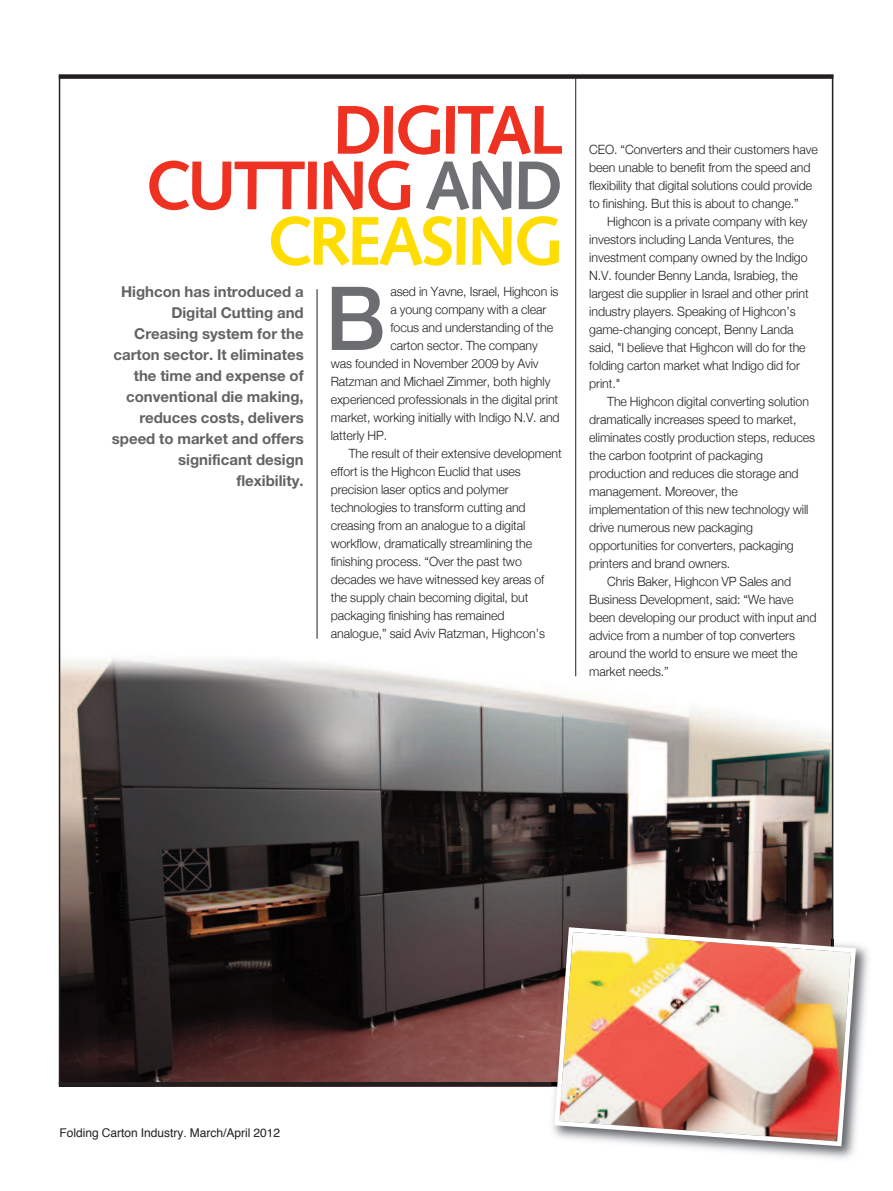
<style>
.page{position:relative;width:893px;height:1191px;background:#fff}
.page>*{position:absolute;margin:0;border:0;box-sizing:border-box;transform-origin:0 0}
.t1{font:500 88.35px "Helvetica Neue";color:#6c6d70}
.t2{font:700 68.85px/55.5px "Syntax";letter-spacing:-.05em;color:#ef3122;text-align:right}
.t3{font:700 15px/21px "Helvetica Neue";color:#636366;text-align:right}
.t4{font:300 12.75px/18px "Helvetica Neue";letter-spacing:-.005em;color:#231f20}
.t5{font:12px "Helvetica";color:#231f20}
.s1{color:#6f7073}
.s2{color:#ffdd01}
</style>
<div class="page">
<img style="left:60px;top:653px;width:772px;height:429px">
<div style="left:59px;top:74px;width:774px;height:5px;background:#231f20"></div>
<hr style="left:59px;top:1082px;width:774px;height:4px;background:#231f20">
<hr style="left:832px;top:75px;width:1px;height:1009px;background:#231f20">
<hr style="left:59px;top:75px;width:1px;height:1009px;background:#231f20">
<hr style="left:575px;top:79px;width:1px;height:597px;background:#231f20">
<hr style="left:317px;top:289px;width:1px;height:349px;background:#231f20">
<img style="left:547px;top:939px;width:322px;height:220px">
<img style="left:551px;top:919px;width:281px;height:164px">
<img style="left:552px;top:925px;width:306px;height:223px">
<h2 class="t2" style="left:144px;top:108px;width:420px">DIGITAL<br>CUTTING <span class="s1">AND<br></span><span class="s2">CREASING</span></h2>
<p class="t3" style="left:112px;top:282px;width:193px">Highcon has introduced a<br>Digital Cutting and<br>Creasing system for the carton sector. It eliminates the time and expense of conventional die making, reduces costs, delivers speed to market and offers significant design flexibility.</p>
<h1 class="t1" style="left:325px;top:287px;width:62px">B</h1>
<p class="t4" style="left:390px;top:282px;width:170px">ased in Yavne, Israel, Highcon is</p>
<p class="t4" style="left:390px;top:300px;width:157px">a young company with a clear</p>
<p class="t4" style="left:390px;top:318px;width:164px">focus and understanding of the</p>
<p class="t4" style="left:390px;top:336px;width:149px">carton sector. The company</p>
<p class="t4" style="left:331px;top:354px;width:209px">was founded in November 2009 by Aviv</p>
<p class="t4" style="left:331px;top:372px;width:221px">Ratzman and Michael Zimmer, both highly</p>
<p class="t4" style="left:331px;top:390px;width:229px">experienced professionals in the digital print</p>
<p class="t4" style="left:331px;top:408px;width:230px">market, working initially with Indigo N.V. and</p>
<p class="t4" style="left:331px;top:426px;width:58px">latterly HP.</p>
<p class="t4" style="left:349px;top:444px;width:214px">The result of their extensive development</p>
<p class="t4" style="left:331px;top:462px;width:192px">effort is the Highcon Euclid that uses</p>
<p class="t4" style="left:331px;top:480px;width:180px">precision laser optics and polymer</p>
<p class="t4" style="left:331px;top:498px;width:196px">technologies to transform cutting and</p>
<p class="t4" style="left:331px;top:516px;width:196px">creasing from an analogue to a digital</p>
<p class="t4" style="left:331px;top:534px;width:203px">workflow, dramatically streamlining the</p>
<p class="t4" style="left:331px;top:552px;width:193px">finishing process. “Over the past two</p>
<p class="t4" style="left:331px;top:570px;width:215px">decades we have witnessed key areas of</p>
<p class="t4" style="left:331px;top:588px;width:199px">the supply chain becoming digital, but</p>
<p class="t4" style="left:331px;top:606px;width:175px">packaging finishing has remained</p>
<p class="t4" style="left:331px;top:624px;width:216px">analogue,” said Aviv Ratzman, Highcon’s</p>
<p class="t4" style="left:589px;top:140px;width:230px">CEO. “Converters and their customers have been unable to benefit from the speed and flexibility that digital solutions could provide to finishing. But this is about to change.”</p>
<p class="t4" style="left:589px;top:212px;width:221px;text-indent:18px">Highcon is a private company with key investors including Landa Ventures, the investment company owned by the Indigo N.V. founder Benny Landa, Israbieg, the largest die supplier in Israel and other print industry players. Speaking of Highcon’s game-changing concept, Benny Landa said, "I believe that Highcon will do for the folding carton market what Indigo did for print."</p>
<p class="t4" style="left:607px;top:392px;width:203px">The Highcon digital converting solution</p>
<p class="t4" style="left:589px;top:410px;width:209px">dramatically increases speed to market,</p>
<p class="t4" style="left:589px;top:428px;width:227px">eliminates costly production steps, reduces</p>
<p class="t4" style="left:589px;top:446px;width:175px">the carbon footprint of packaging</p>
<p class="t4" style="left:589px;top:464px;width:211px">production and reduces die storage and</p>
<p class="t4" style="left:589px;top:482px;width:150px">management. Moreover, the</p>
<p class="t4" style="left:589px;top:500px;width:221px">implementation of this new technology will</p>
<p class="t4" style="left:589px;top:518px;width:165px">drive numerous new packaging</p>
<p class="t4" style="left:589px;top:536px;width:206px">opportunities for converters, packaging</p>
<p class="t4" style="left:589px;top:554px;width:143px">printers and brand owners.</p>
<p class="t4" style="left:607px;top:572px;width:185px">Chris Baker, Highcon VP Sales and</p>
<p class="t4" style="left:589px;top:590px;width:206px">Business Development, said: “We have</p>
<p class="t4" style="left:589px;top:608px;width:229px">been developing our product with input and</p>
<p class="t4" style="left:589px;top:626px;width:207px">advice from a number of top converters</p>
<p class="t4" style="left:589px;top:644px;width:210px">around the world to ensure we meet the</p>
<p class="t4" style="left:589px;top:662px;width:81px">market needs.”</p>
<p class="t5" style="left:60px;top:1127px;width:222px">Folding Carton Industry. March/April 2012</p>
</div>
